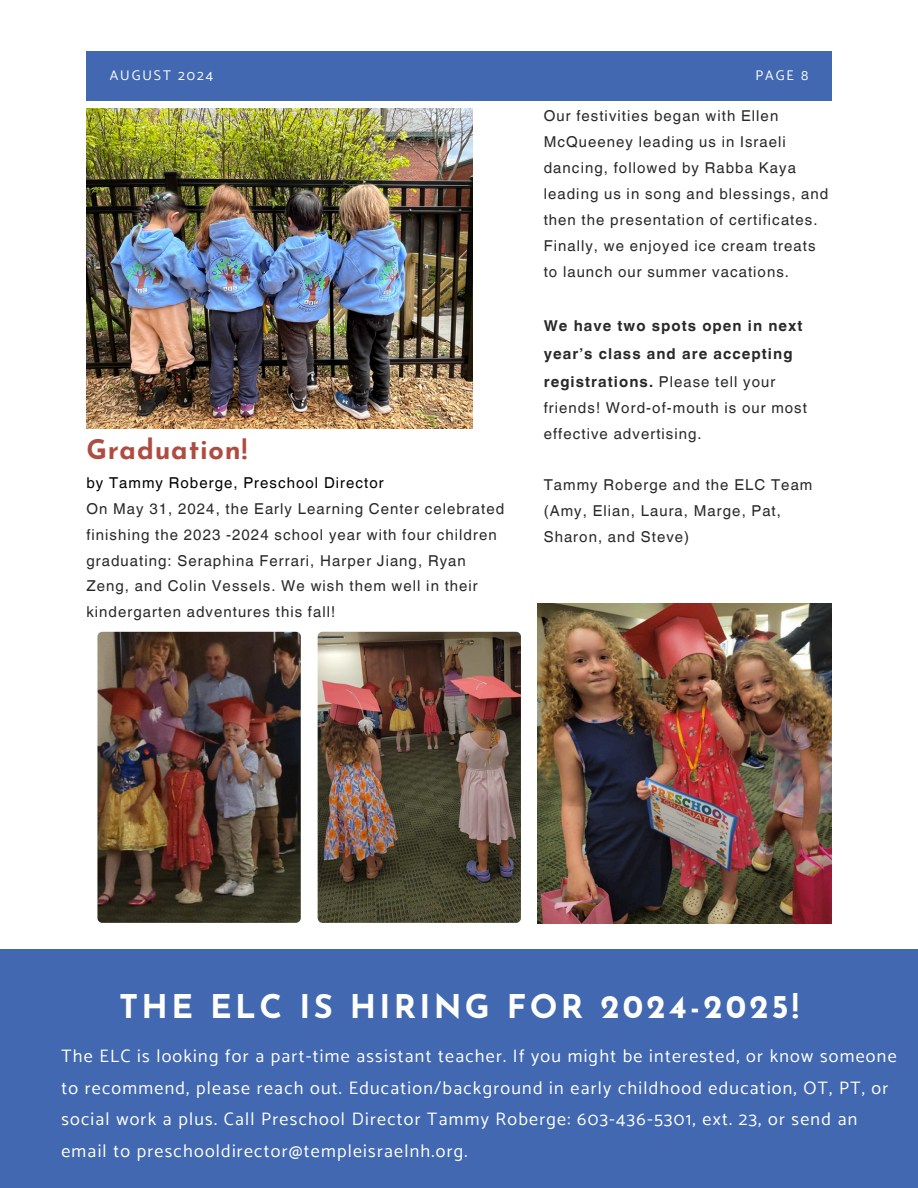
<style>
.page{position:relative;width:918px;height:1188px;background:#fff}
.page>*{position:absolute;margin:0;border:0;box-sizing:border-box;transform-origin:0 0}
.t1{font:700 32.7px "Josefin Sans";letter-spacing:.1em;color:#fffff9}
.t2{font:700 27px "Josefin Sans";letter-spacing:.03em;color:#af4c41}
.t3{font:18px/31.5px "Catamaran";letter-spacing:.07em;color:#fff}
.t4{font:15px/25.8px "Helvetica World";letter-spacing:.07em;color:#282828}
.t5{font:700 15px/28.2px "Helvetica World";letter-spacing:.07em;color:#282828}
.t6{font:15px "Helvetica World";letter-spacing:.07em;color:#000}
.t7{font:13.95px "Catamaran";letter-spacing:.14em;color:#fff}
.s1{font-weight:400}
</style>
<div class="page">
<div style="left:0;top:950px;width:918px;height:238px;background:#4168b1"></div>
<img style="left:86px;top:109px;width:386px;height:319px">
<div style="left:86px;top:52px;width:745px;height:48px;background:#4168b1"></div>
<img style="left:318px;top:632px;width:203px;height:291px;border-radius:5px">
<img style="left:97px;top:632px;width:204px;height:291px;border-radius:5px">
<img style="left:538px;top:604px;width:293px;height:319px">
<h5 class="t7" style="left:110px;top:67px;width:105px">AUGUST 2024</h5>
<p class="t7" style="left:755px;top:67px;width:54px">PAGE 8</p>
<h2 class="t2" style="left:86px;top:439px;width:162px">Graduation!</h2>
<h5 class="t6" style="left:86px;top:474px;width:299px">by Tammy Roberge, Preschool Director</h5>
<p class="t4" style="left:86px;top:496px;width:419px">On May 31, 2024, the Early Learning Center celebrated finishing the 2023 -2024 school year with four children graduating: Seraphina Ferrari, Harper Jiang, Ryan Zeng, and Colin Vessels. We wish them well in their kindergarten adventures this fall!</p>
<h5 class="t4" style="left:544px;top:103px;width:286px">Our festivities began with Ellen McQueeney leading us in Israeli dancing, followed by Rabba Kaya leading us in song and blessings, and then the presentation of certificates.<br>Finally, we enjoyed ice cream treats to launch our summer vacations.</h5>
<p class="t5" style="left:544px;top:310px;width:260px">We have two spots open in next year’s class and are accepting registrations. <span class="s1">Please tell your</span></p>
<p class="t4" style="left:544px;top:395px;width:265px">friends! Word-of-mouth is our most effective advertising.</p>
<p class="t4" style="left:544px;top:472px;width:270px">Tammy Roberge and the ELC Team (Amy, Elian, Laura, Marge, Pat,<br>Sharon, and Steve)</p>
<h5 class="t1" style="left:119px;top:994px;width:681px">THE ELC IS HIRING FOR 2024-2025!</h5>
<h5 class="t3" style="left:61px;top:1041px;width:837px">The ELC is looking for a part-time assistant teacher. If you might be interested, or know someone to recommend, please reach out. Education/background in early childhood education, OT, PT, or social work a plus. Call Preschool Director Tammy Roberge: 603-436-5301, ext. 23, or send an email to preschooldirector@templeisraelnh.org.</h5>
</div>
